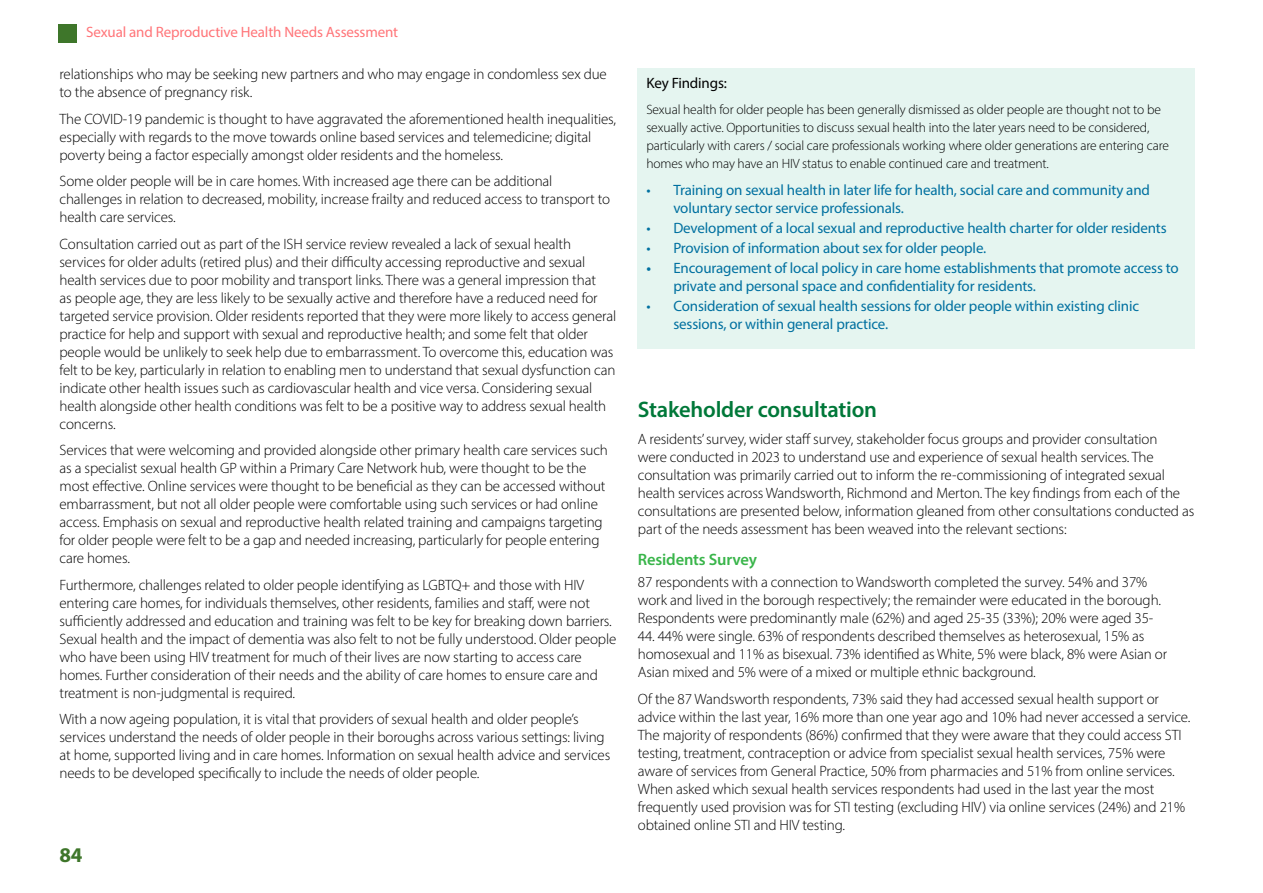
<style>
.page{position:relative;width:1263px;height:893px;background:#fff}
.page>*{position:absolute;margin:0;border:0;box-sizing:border-box;transform-origin:0 0}
.Heading_2{font:600 22.5px "Myriad Pro";letter-spacing:-.01em;color:#007839}
.t1{font:700 21px "Myriad Pro";color:#3e762a}
.Heading_3{font:600 16.5px "Myriad Pro";letter-spacing:-.01em;color:#39b54a}
.t2{font:300 15px/18px "Myriad Pro";letter-spacing:-.01em;color:#000}
.bullit{font:15px/18px "Myriad Pro";letter-spacing:-.01em;color:#0070a0}
.t3{font:15px "Myriad Pro";letter-spacing:-.01em;color:#ff7579}
.Box_text_medium{font:15px "Myriad Pro";letter-spacing:-.01em;color:#000}
.Table_body{font:300 13.5px/18px "Myriad Pro";letter-spacing:-.01em;color:#000}
.s1{font-weight:600}
</style>
<div class="page">
<div style="left:58px;top:24px;width:19px;height:19px;background:#3e762a"></div>
<div style="left:638px;top:68px;width:557px;height:281px;background:#e5f5f0"></div>
<p class="t3" style="left:86px;top:22px;width:314px">Sexual and Reproductive Health Needs Assessment</p>
<p class="t2" style="left:60px;top:65px;width:549px">relationships who may be seeking new partners and who may engage in condomless sex due to the absence of pregnancy risk.</p>
<p class="t2" style="left:60px;top:110px;width:558px">The COVID-19 pandemic is thought to have aggravated the aforementioned health inequalities, especially with regards to the move towards online based services and telemedicine; digital poverty being a factor especially amongst older residents and the homeless.</p>
<p class="t2" style="left:60px;top:172px;width:552px">Some older people will be in care homes. With increased age there can be additional challenges in relation to decreased, mobility, increase frailty and reduced access to transport to health care services.</p>
<p class="t2" style="left:60px;top:235px;width:558px">Consultation carried out as part of the ISH service review revealed a lack of sexual health services for older adults (retired plus) and their difficulty accessing reproductive and sexual health services due to poor mobility and transport links. There was a general impression that<br>as people age, they are less likely to be sexually active and therefore have a reduced need for targeted service provision. Older residents reported that they were more likely to access general practice for help and support with sexual and reproductive health; and some felt that older people would be unlikely to seek help due to embarrassment. To overcome this, education was felt to be key, particularly in relation to enabling men to understand that sexual dysfunction can indicate other health issues such as cardiovascular health and vice versa. Considering sexual health alongside other health conditions was felt to be a positive way to address sexual health concerns.</p>
<p class="t2" style="left:60px;top:441px;width:550px">Services that were welcoming and provided alongside other primary health care services such as a specialist sexual health GP within a Primary Care Network hub, were thought to be the most effective. Online services were thought to be beneficial as they can be accessed without embarrassment, but not all older people were comfortable using such services or had online access. Emphasis on sexual and reproductive health related training and campaigns targeting for older people were felt to be a gap and needed increasing, particularly for people entering care homes.</p>
<p class="t2" style="left:60px;top:576px;width:558px">Furthermore, challenges related to older people identifying as LGBTQ+ and those with HIV entering care homes, for individuals themselves, other residents, families and staff, were not sufficiently addressed and education and training was felt to be key for breaking down barriers.<br>Sexual health and the impact of dementia was also felt to not be fully understood. Older people who have been using HIV treatment for much of their lives are now starting to access care homes. Further consideration of their needs and the ability of care homes to ensure care and treatment is non-judgmental is required.</p>
<p class="t2" style="left:60px;top:710px;width:552px">With a now ageing population, it is vital that providers of sexual health and older people’s services understand the needs of older people in their boroughs across various settings: living at home, supported living and in care homes. Information on sexual health advice and services needs to be developed specifically to include the needs of older people.</p>
<h2 class="t1" style="left:60px;top:841px;width:25px">84</h2>
<p class="Box_text_medium" style="left:646px;top:74px;width:82px">Key Findings:</p>
<p class="Table_body" style="left:646px;top:101px;width:524px">Sexual health for older people has been generally dismissed as older people are thought not to be sexually active. Opportunities to discuss sexual health into the later years need to be considered, particularly with carers / social care professionals working where older generations are entering care homes who may have an HIV status to enable continued care and treatment.</p>
<p class="bullit" style="left:673px;top:181px;width:478px;text-indent:-27px">• Training on sexual health in later life for health, social care and community and voluntary sector service professionals.</p>
<p class="bullit" style="left:646px;top:219px;width:522px">• Development of a local sexual and reproductive health charter for older residents</p>
<p class="bullit" style="left:646px;top:239px;width:341px">• Provision of information about sex for older people.</p>
<p class="bullit" style="left:673px;top:259px;width:507px;text-indent:-27px"><span class="s1">•</span> Encouragement of local policy in care home establishments that promote access to private and personal space and confidentiality for residents.</p>
<p class="bullit" style="left:673px;top:297px;width:467px;text-indent:-27px">• Consideration of sexual health sessions for older people within existing clinic sessions, or within general practice.</p>
<p class="Heading_2" style="left:638px;top:396px;width:241px">Stakeholder consultation</p>
<p class="t2" style="left:638px;top:430px;width:558px">A residents’ survey, wider staff survey, stakeholder focus groups and provider consultation<br>were conducted in 2023 to understand use and experience of sexual health services. The consultation was primarily carried out to inform the re-commissioning of integrated sexual health services across Wandsworth, Richmond and Merton. The key findings from each of the consultations are presented below, information gleaned from other consultations conducted as part of the needs assessment has been weaved into the relevant sections:</p>
<p class="Heading_3" style="left:638px;top:549px;width:121px">Residents Survey</p>
<p class="t2" style="left:638px;top:573px;width:525px">87 respondents with a connection to Wandsworth completed the survey. 54% and 37% work and lived in the borough respectively; the remainder were educated in the borough.<br>Respondents were predominantly male (62%) and aged 25-35 (33%); 20% were aged 35-</p>
<p class="t2" style="left:638px;top:627px;width:531px">44. 44% were single. 63% of respondents described themselves as heterosexual, 15% as homosexual and 11% as bisexual. 73% identified as White, 5% were black, 8% were Asian or<br>Asian mixed and 5% were of a mixed or multiple ethnic background.</p>
<p class="t2" style="left:638px;top:689px;width:554px">Of the 87 Wandsworth respondents, 73% said they had accessed sexual health support or advice within the last year, 16% more than one year ago and 10% had never accessed a service.<br>The majority of respondents (86%) confirmed that they were aware that they could access STI testing, treatment, contraception or advice from specialist sexual health services, 75% were aware of services from General Practice, 50% from pharmacies and 51% from online services.<br>When asked which sexual health services respondents had used in the last year the most frequently used provision was for STI testing (excluding HIV) via online services (24%) and 21% obtained online STI and HIV testing.</p>
</div>
